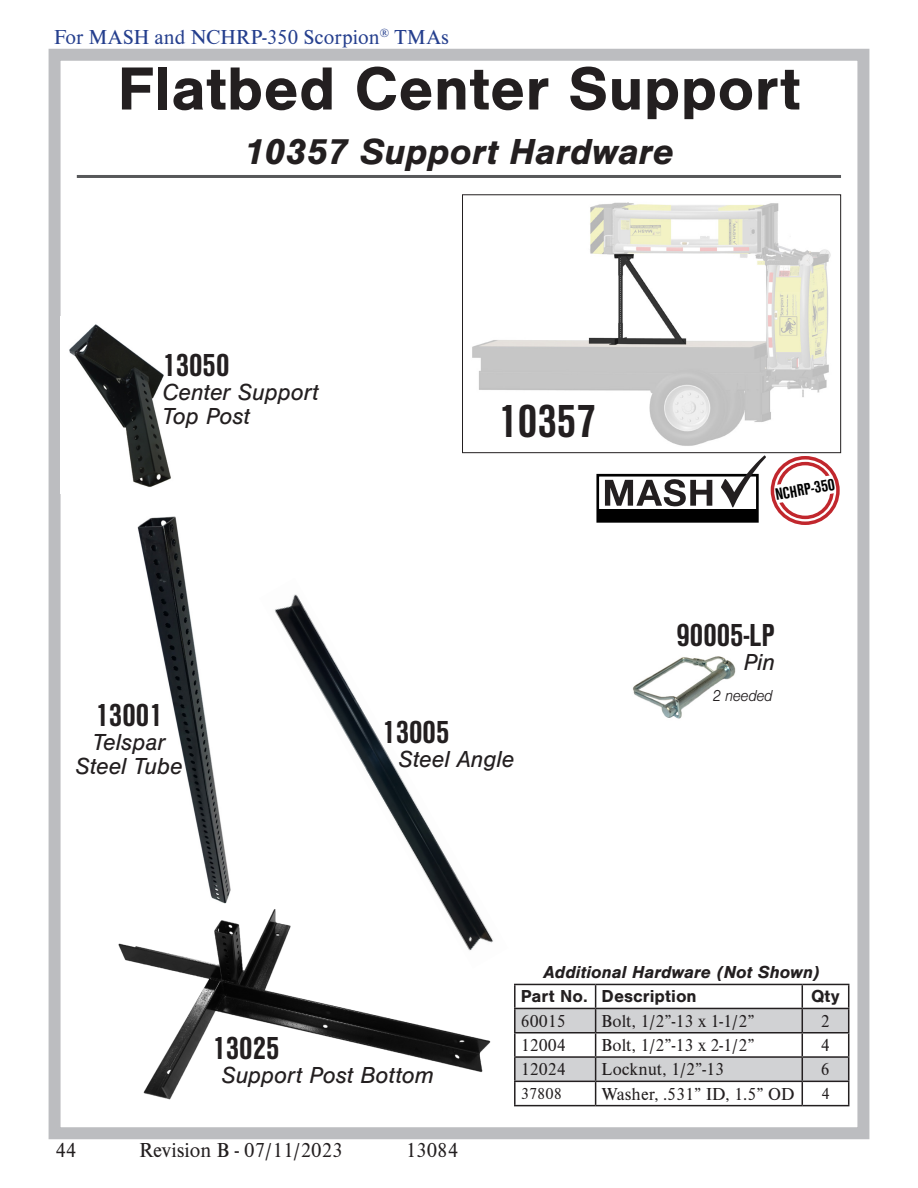
<style>
.page{position:relative;width:918px;height:1188px;background:#fff}
.page>*{position:absolute;margin:0;border:0;box-sizing:border-box;transform-origin:0 0}
.Chapter_Title{font:700 63px "Nimbus San";color:#231f20}
.Cond_Number{font:700 48px "Nimbus San Con";color:#231f20}
.Chapter_Subtitle{font:italic 700 37.5px "Nimbus San";color:#231f20}
.Cond_Number-2{font:700 33px "Nimbus San Con";color:#231f20}
.Sub-descript{font:italic 24px/24px "Nimbus San";color:#231f20}
.t1{font:21px "Nimbus Rom D";color:#253f8e}
.t2{font:21px "Nimbus Rom D";color:#231f20}
.t3{font:18px "Nimbus Rom D";color:#231f20}
.Legend_Key{font:italic 700 18px "Nimbus San";color:#231f20}
.t4{font:700 18px "Nimbus San";color:#231f20}
.t5{font:700 17.25px "Nimbus San Con";color:#000}
.Mini-detail{font:italic 300 16.5px "Nimbus San";letter-spacing:-.03em;color:#231f20;scale:.95 1}
.t6{font:16.5px "Nimbus Rom D";color:#231f20}
</style>
<div class="page">
<div style="left:49px;top:49px;width:820px;height:1090px;border:12px solid #bcbdc0"></div>
<img style="left:472px;top:202px;width:359px;height:244px">
<div style="left:462px;top:194px;width:379px;height:259px;border:1px solid #231f20"></div>
<img style="left:118px;top:920px;width:373px;height:180px">
<img style="left:259px;top:594px;width:234px;height:374px">
<img style="left:137px;top:516px;width:94px;height:388px">
<img style="left:61px;top:317px;width:110px;height:176px">
<img style="left:633px;top:656px;width:103px;height:63px">
<hr style="left:514px;top:984px;width:82px;height:1px;background:#231f20">
<hr style="left:514px;top:985px;width:2px;height:23px;background:#231f20">
<hr style="left:596px;top:984px;width:206px;height:1px;background:#231f20">
<hr style="left:802px;top:984px;width:47px;height:1px;background:#231f20">
<hr style="left:514px;top:1008px;width:82px;height:1px;background:#231f20">
<hr style="left:514px;top:1009px;width:2px;height:23px;background:#231f20">
<hr style="left:514px;top:1032px;width:82px;height:2px;background:#231f20">
<hr style="left:514px;top:1034px;width:2px;height:22px;background:#231f20">
<hr style="left:514px;top:1056px;width:82px;height:2px;background:#231f20">
<hr style="left:514px;top:1058px;width:2px;height:23px;background:#231f20">
<hr style="left:514px;top:1081px;width:82px;height:1px;background:#231f20">
<hr style="left:514px;top:1082px;width:2px;height:23px;background:#231f20">
<svg style="left:515px;top:985px;width:334px;height:120px"></svg>
<hr style="left:514px;top:1105px;width:82px;height:1px;background:#231f20">
<hr style="left:596px;top:1105px;width:206px;height:1px;background:#231f20">
<hr style="left:802px;top:1105px;width:47px;height:1px;background:#231f20">
<hr style="left:77px;top:175px;width:764px;height:3px;background:#57585a">
<div style="left:596px;top:474px;width:163px;height:49px;border:3px solid #000"></div>
<svg style="left:721px;top:455px;width:45px;height:53px"></svg>
<svg style="left:605px;top:479px;width:107px;height:27px"></svg>
<div style="left:598px;top:509px;width:159px;height:12px;background:#000"></div>
<div style="left:771px;top:456px;width:69px;height:69px;border:3px solid #c1272d;border-radius:50%"></div>
<svg style="left:775px;top:460px;width:56px;height:25px"></svg>
<svg style="left:778px;top:493px;width:58px;height:28px"></svg>
<p class="t1" style="left:54px;top:24px;width:397px">For MASH and NCHRP-350 Scorpion<sup>®</sup> TMAs</p>
<p class="Chapter_Title" style="left:117px;top:53px;width:685px">Flatbed Center Support</p>
<p class="Chapter_Subtitle" style="left:244px;top:129px;width:432px">10357 Support Hardware</p>
<p class="Cond_Number-2" style="left:162px;top:347px;width:69px">13050</p>
<p class="Sub-descript" style="left:162px;top:380px;width:158px">Center Support<br>Top Post</p>
<p class="Cond_Number" style="left:498px;top:395px;width:99px">10357</p>
<p class="Cond_Number-2" style="left:96px;top:697px;width:69px">13001</p>
<p class="Sub-descript" style="left:75px;top:730px;width:109px;text-align:center">Telspar<br>Steel Tube</p>
<p class="Cond_Number-2" style="left:382px;top:714px;width:69px">13005</p>
<p class="Sub-descript" style="left:399px;top:747px;width:117px">Steel Angle</p>
<p class="t5" style="left:774px;top:485px;width:62px;rotate:-10deg">NCHRP-350</p>
<p class="Cond_Number-2" style="left:677px;top:617px;width:100px">90005-LP</p>
<p class="Sub-descript" style="left:744px;top:650px;width:33px">Pin</p>
<p class="Mini-detail" style="left:712px;top:687px;width:65px">2 needed</p>
<p class="Cond_Number-2" style="left:212px;top:1030px;width:69px">13025</p>
<p class="Sub-descript" style="left:221px;top:1063px;width:214px">Support Post Bottom</p>
<p class="t2" style="left:55px;top:1136px;width:22px">44</p>
<p class="t2" style="left:139px;top:1136px;width:205px">Revision B - 07/11/2023</p>
<p class="t2" style="left:406px;top:1136px;width:54px">13084</p>
<p class="Legend_Key" style="left:544px;top:961px;width:278px">Additional Hardware (Not Shown)</p>
<p class="t4" style="left:521px;top:986px;width:69px">Part No.</p>
<p class="t4" style="left:602px;top:986px;width:97px">Description</p>
<p class="t4" style="left:811px;top:986px;width:30px">Qty</p>
<p class="t3" style="left:521px;top:1009px;width:46px">60015</p>
<p class="t3" style="left:602px;top:1009px;width:155px">Bolt, 1/2”-13 x 1-1/2”</p>
<p class="t3" style="left:821px;top:1009px;width:10px">2</p>
<p class="t3" style="left:521px;top:1033px;width:46px">12004</p>
<p class="t3" style="left:602px;top:1033px;width:155px">Bolt, 1/2”-13 x 2-1/2”</p>
<p class="t3" style="left:821px;top:1033px;width:10px">4</p>
<p class="t3" style="left:521px;top:1058px;width:46px">12024</p>
<p class="t3" style="left:602px;top:1058px;width:124px">Locknut, 1/2”-13</p>
<p class="t3" style="left:821px;top:1058px;width:10px">6</p>
<p class="t6" style="left:521px;top:1082px;width:43px">37808</p>
<p class="t3" style="left:602px;top:1082px;width:195px">Washer, .531” ID, 1.5” OD</p>
<p class="t6" style="left:821px;top:1082px;width:10px">4</p>
</div>
